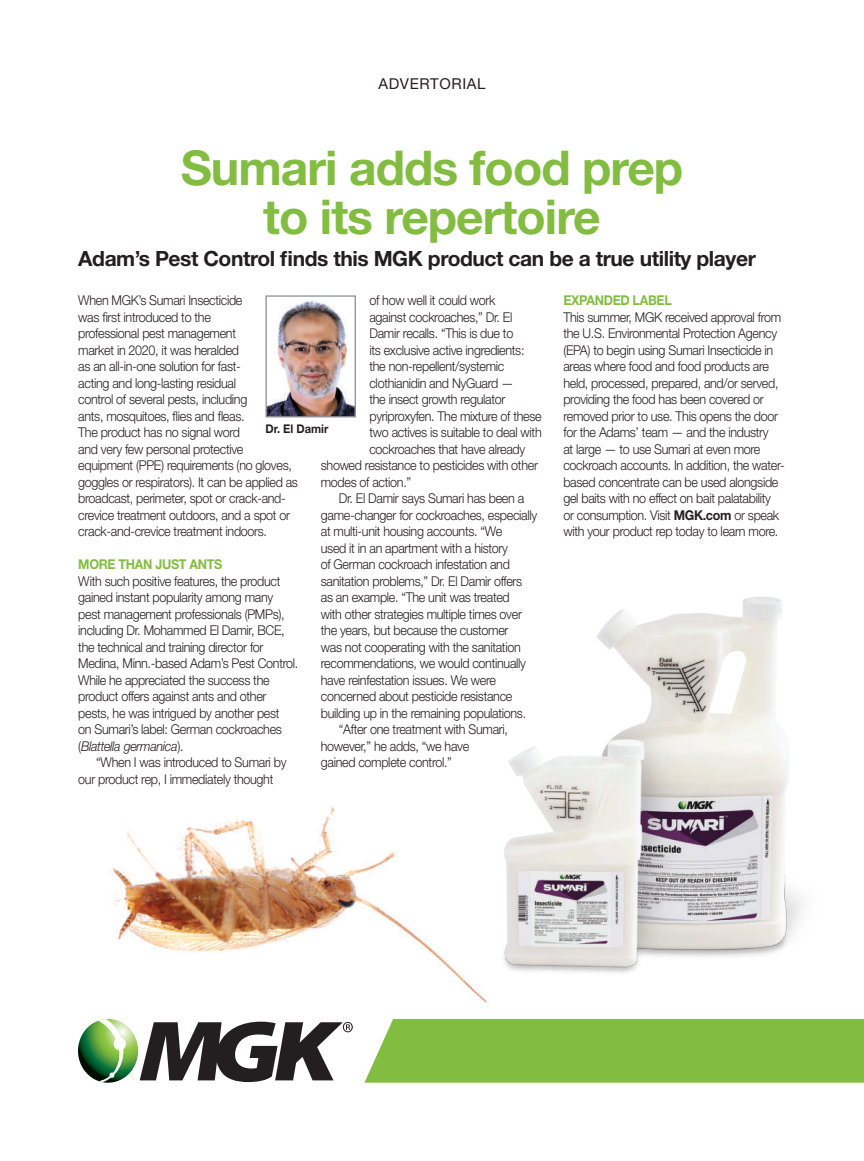
<style>
.page{position:relative;width:864px;height:1161px;background:#fff}
.page>*{position:absolute;margin:0;border:0;box-sizing:border-box;transform-origin:0 0}
.t1{font:700 48px/49.5px "Helvetica Neue LT Std";letter-spacing:-.02em;color:#82bd41;text-align:center}
.t2{font:700 21px "Helvetica Neue LT Std";letter-spacing:-.02em;color:#231f20}
.t3{font:15px "Helvetica Neue LT Std";letter-spacing:.04em;color:#231f20}
.t4{font:300 13.5px/16.5px "Helvetica Neue LT Std";letter-spacing:-.025em;color:#231f20;scale:.93 1}
.t5{font:700 13.5px "Helvetica Neue LT Std";letter-spacing:-.025em;color:#82bd41;scale:.93 1}
.t6{font:700 12px "Helvetica Neue LT Std";color:#231f20;scale:.93 1}
.s1{font-style:italic}
.s2{font-weight:700}
</style>
<div class="page">
<img style="left:112px;top:807px;width:375px;height:196px">
<img style="left:267px;top:301px;width:87px;height:114px">
<div style="left:265px;top:295px;width:91px;height:122px;border:1px solid #939598"></div>
<svg style="left:78px;top:1019px;width:48px;height:64px"></svg>
<svg style="left:140px;top:1022px;width:213px;height:60px"></svg>
<div style="left:364px;top:1019px;width:500px;height:64px;background:#82bd41"></div>
<img style="left:486px;top:597px;width:317px;height:385px">
<p class="t3" style="left:378px;top:75px;width:109px">ADVERTORIAL</p>
<h1 class="t1" style="left:181px;top:142px;width:504px">Sumari adds food prep to its repertoire</h1>
<h2 class="t2" style="left:78px;top:246px;width:679px">Adam’s Pest Control finds this MGK product can be a true utility player</h2>
<p class="t4" style="left:78px;top:292px;width:238px">When MGK’s Sumari Insecticide<br>was first introduced to the<br>professional pest management<br>market in 2020, it was heralded<br>as an all-in-one solution for fast-<br>acting and long-lasting residual<br>control of several pests, including<br>ants, mosquitoes, flies and fleas.<br>The product has no signal word<br>and very few personal protective equipment (PPE) requirements (no gloves, goggles or respirators). It can be applied as broadcast, perimeter, spot or crack-and&shy;crevice treatment outdoors, and a spot or crack-and-crevice treatment indoors.</p>
<p class="t5" style="left:78px;top:556px;width:156px">MORE THAN JUST ANTS</p>
<p class="t4" style="left:78px;top:572px;width:238px">With such positive features, the product gained instant popularity among many pest management professionals (PMPs), including Dr. Mohammed El Damir, BCE, the technical and training director for Medina, Minn.-based Adam’s Pest Control.<br>While he appreciated the success the product offers against ants and other pests, he was intrigued by another pest<br>on Sumari’s label: German cockroaches (<span class="s1">Blattella germanica</span>).</p>
<p class="t4" style="left:78px;top:754px;width:225px;text-indent:18px">“When I was introduced to Sumari by our product rep, I immediately thought</p>
<p class="t4" style="left:369px;top:292px;width:137px">of how well it could work</p>
<p class="t4" style="left:369px;top:308px;width:155px">against cockroaches,” Dr. El</p>
<p class="t4" style="left:369px;top:325px;width:156px">Damir recalls. “This is due to</p>
<p class="t4" style="left:369px;top:341px;width:168px">its exclusive active ingredients:</p>
<p class="t4" style="left:369px;top:358px;width:147px">the non-repellent/systemic</p>
<p class="t4" style="left:369px;top:374px;width:157px">clothianidin and NyGuard —</p>
<p class="t4" style="left:369px;top:391px;width:148px">the insect growth regulator</p>
<p class="t4" style="left:369px;top:407px;width:187px">pyriproxyfen. The mixture of these</p>
<p class="t4" style="left:369px;top:424px;width:187px">two actives is suitable to deal with</p>
<p class="t4" style="left:369px;top:440px;width:169px">cockroaches that have already</p>
<p class="t4" style="left:321px;top:457px;width:235px">showed resistance to pesticides with other</p>
<p class="t4" style="left:321px;top:473px;width:99px">modes of action.”</p>
<p class="t4" style="left:339px;top:490px;width:201px">Dr. El Damir says Sumari has been a</p>
<p class="t4" style="left:321px;top:506px;width:234px">game-changer for cockroaches, especially</p>
<p class="t4" style="left:321px;top:523px;width:197px">at multi-unit housing accounts. “We</p>
<p class="t4" style="left:321px;top:539px;width:203px">used it in an apartment with a history</p>
<p class="t4" style="left:321px;top:556px;width:205px">of German cockroach infestation and</p>
<p class="t4" style="left:321px;top:572px;width:218px">sanitation problems,” Dr. El Damir offers</p>
<p class="t4" style="left:321px;top:589px;width:205px">as an example. “The unit was treated</p>
<p class="t4" style="left:321px;top:605px;width:218px">with other strategies multiple times over</p>
<p class="t4" style="left:321px;top:622px;width:203px">the years, but because the customer</p>
<p class="t4" style="left:321px;top:638px;width:216px">was not cooperating with the sanitation</p>
<p class="t4" style="left:321px;top:655px;width:222px">recommendations, we would continually</p>
<p class="t4" style="left:321px;top:671px;width:190px">have reinfestation issues. We were</p>
<p class="t4" style="left:321px;top:688px;width:207px">concerned about pesticide resistance</p>
<p class="t4" style="left:321px;top:704px;width:222px">building up in the remaining populations.</p>
<p class="t4" style="left:339px;top:721px;width:183px">“After one treatment with Sumari,</p>
<p class="t4" style="left:321px;top:737px;width:161px">however,” he adds, “we have</p>
<p class="t4" style="left:321px;top:754px;width:142px">gained complete control.”</p>
<p class="t6" style="left:265px;top:422px;width:69px">Dr. El Damir</p>
<p class="t5" style="left:563px;top:292px;width:118px">EXPANDED LABEL</p>
<p class="t4" style="left:563px;top:308px;width:239px">This summer, MGK received approval from the U.S. Environmental Protection Agency (EPA) to begin using Sumari Insecticide in areas where food and food products are held, processed, prepared, and/or served, providing the food has been covered or removed prior to use. This opens the door for the Adams’ team — and the industry<br>at large — to use Sumari at even more cockroach accounts. In addition, the water&shy;based concentrate can be used alongside gel baits with no effect on bait palatability or consumption. Visit <span class="s2">MGK.com</span> or speak with your product rep today to learn more.</p>
</div>
